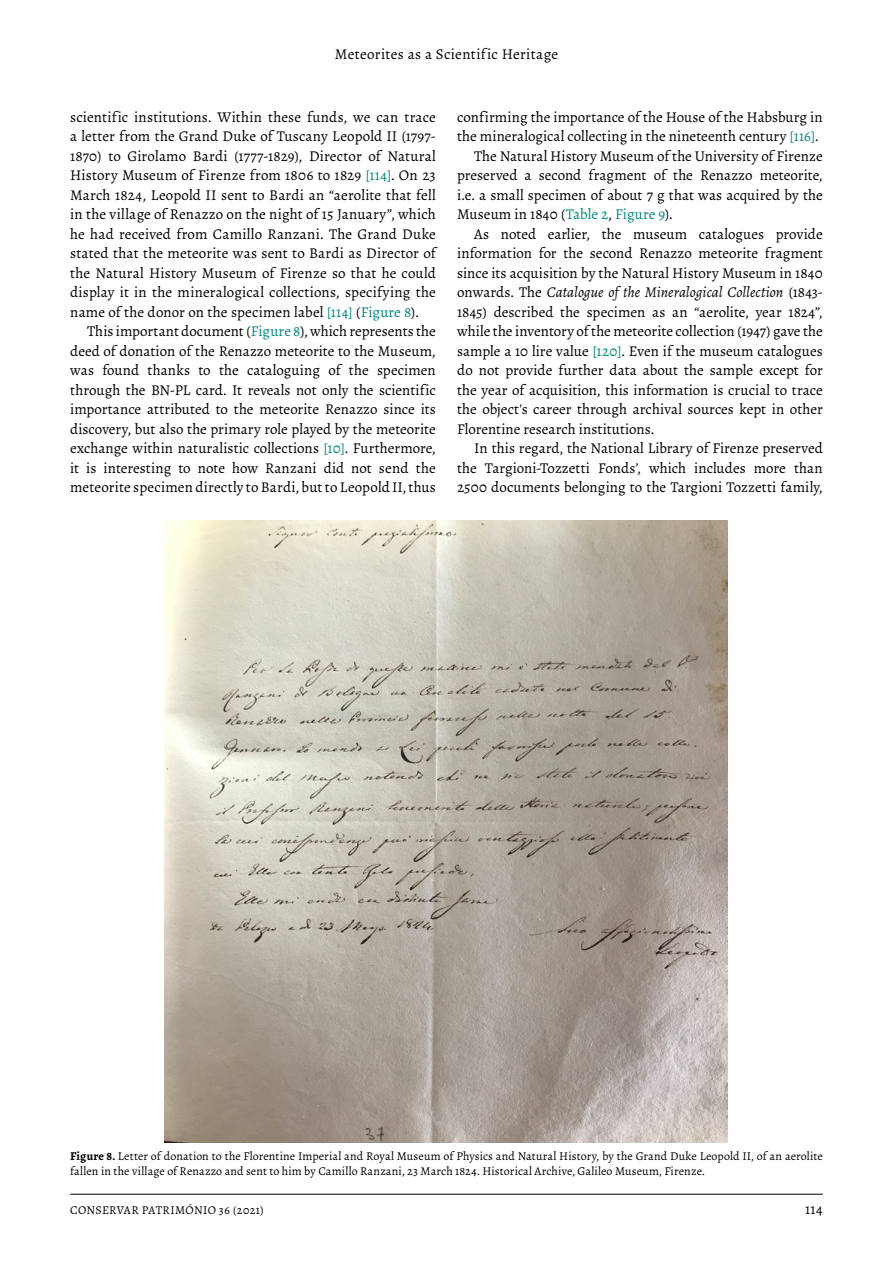
<style>
.page{position:relative;width:893px;height:1263px;background:#fff}
.page>*{position:absolute;margin:0;border:0;box-sizing:border-box;transform-origin:0 0}
.t1{font:15px/19.5px "Alegreya";color:#000;text-align:justify}
.t2{font:italic 15px "Alegreya";color:#000}
.t3{font:15px "Alegreya";letter-spacing:.02em;color:#000}
.t4{font:12px/14.2px "Alegreya";letter-spacing:.01em;color:#000}
.s1{color:#00867e}
.s2{font-style:normal}
.s3{font-weight:700}
</style>
<div class="page">
<hr style="left:70px;top:1194px;width:753px;height:1px;background:#000">
<img style="left:165px;top:521px;width:563px;height:622px">
<p class="t3" style="left:335px;top:44px;width:225px">Meteorites as a Scientific Heritage</p>
<p class="t1" style="left:70px;top:107px;width:367px">scientific institutions. Within these funds, we can trace a letter from the Grand Duke of Tuscany Leopold II (1797- 1870) to Girolamo Bardi (1777-1829), Director of Natural History Museum of Firenze from 1806 to 1829 <span class="s1">[114]</span>. On 23<br>March 1824, Leopold II sent to Bardi an “aerolite that fell in the village of Renazzo on the night of 15 January”, which he had received from Camillo Ranzani. The Grand Duke stated that the meteorite was sent to Bardi as Director of the Natural History Museum of Firenze so that he could display it in the mineralogical collections, specifying the name of the donor on the specimen label <span class="s1">[114]</span> (<span class="s1">Figure 8</span>).</p>
<p class="t1" style="left:70px;top:321px;width:367px;text-indent:17px">This important document (<span class="s1">Figure 8</span>), which represents the deed of donation of the Renazzo meteorite to the Museum, was found thanks to the cataloguing of the specimen through the BN-PL card. It reveals not only the scientific importance attributed to the meteorite Renazzo since its discovery, but also the primary role played by the meteorite exchange within naturalistic collections <span class="s1">[10]</span>. Furthermore, it is interesting to note how Ranzani did not send the meteorite specimen directly to Bardi, but to Leopold II, thus</p>
<p class="t1" style="left:457px;top:107px;width:367px">confirming the importance of the House of the Habsburg in</p>
<p class="t1" style="left:457px;top:126px;width:363px">the mineralogical collecting in the nineteenth century <span class="s1">[116]</span>.</p>
<p class="t1" style="left:474px;top:146px;width:350px">The Natural History Museum of the University of Firenze</p>
<p class="t1" style="left:457px;top:165px;width:367px">preserved a second fragment of the Renazzo meteorite,</p>
<p class="t1" style="left:457px;top:185px;width:367px">i.e. a small specimen of about 7 g that was acquired by the</p>
<p class="t1" style="left:457px;top:204px;width:217px">Museum in 1840 (<span class="s1">Table 2</span>, <span class="s1">Figure 9</span>).</p>
<p class="t1" style="left:474px;top:224px;width:350px">As noted earlier, the museum catalogues provide</p>
<p class="t1" style="left:457px;top:243px;width:367px">information for the second Renazzo meteorite fragment</p>
<p class="t1" style="left:457px;top:263px;width:367px">since its acquisition by the Natural History Museum in 1840</p>
<p class="t2" style="left:457px;top:283px;width:367px"><span class="s2">onwards. The</span> Catalogue of the Mineralogical Collection <span class="s2">(1843-</span></p>
<p class="t1" style="left:457px;top:302px;width:367px">1845) described the specimen as an “aerolite, year 1824”,</p>
<p class="t1" style="left:457px;top:321px;width:367px">while the inventory of the meteorite collection (1947) gave the</p>
<p class="t1" style="left:457px;top:341px;width:367px">sample a 10 lire value <span class="s1">[120]</span>. Even if the museum catalogues</p>
<p class="t1" style="left:457px;top:360px;width:367px">do not provide further data about the sample except for</p>
<p class="t1" style="left:457px;top:380px;width:367px">the year of acquisition, this information is crucial to trace</p>
<p class="t1" style="left:457px;top:399px;width:367px">the object's career through archival sources kept in other</p>
<p class="t1" style="left:457px;top:419px;width:199px">Florentine research institutions.</p>
<p class="t1" style="left:474px;top:438px;width:350px">In this regard, the National Library of Firenze preserved</p>
<p class="t1" style="left:457px;top:458px;width:367px">the Targioni-Tozzetti Fonds’, which includes more than</p>
<p class="t1" style="left:457px;top:477px;width:367px">2500 documents belonging to the Targioni Tozzetti family,</p>
<p class="t4" style="left:70px;top:1149px;width:754px"><span class="s3">Figure 8.</span> Letter of donation to the Florentine Imperial and Royal Museum of Physics and Natural History, by the Grand Duke Leopold II, of an aerolite fallen in the village of Renazzo and sent to him by Camillo Ranzani, 23 March 1824. Historical Archive, Galileo Museum, Firenze.</p>
<p class="t4" style="left:70px;top:1203px;width:195px">CONSERVAR PATRIMÓNIO 36 (2021)</p>
<p class="t1" style="left:805px;top:1199px;width:19px">114</p>
</div>
